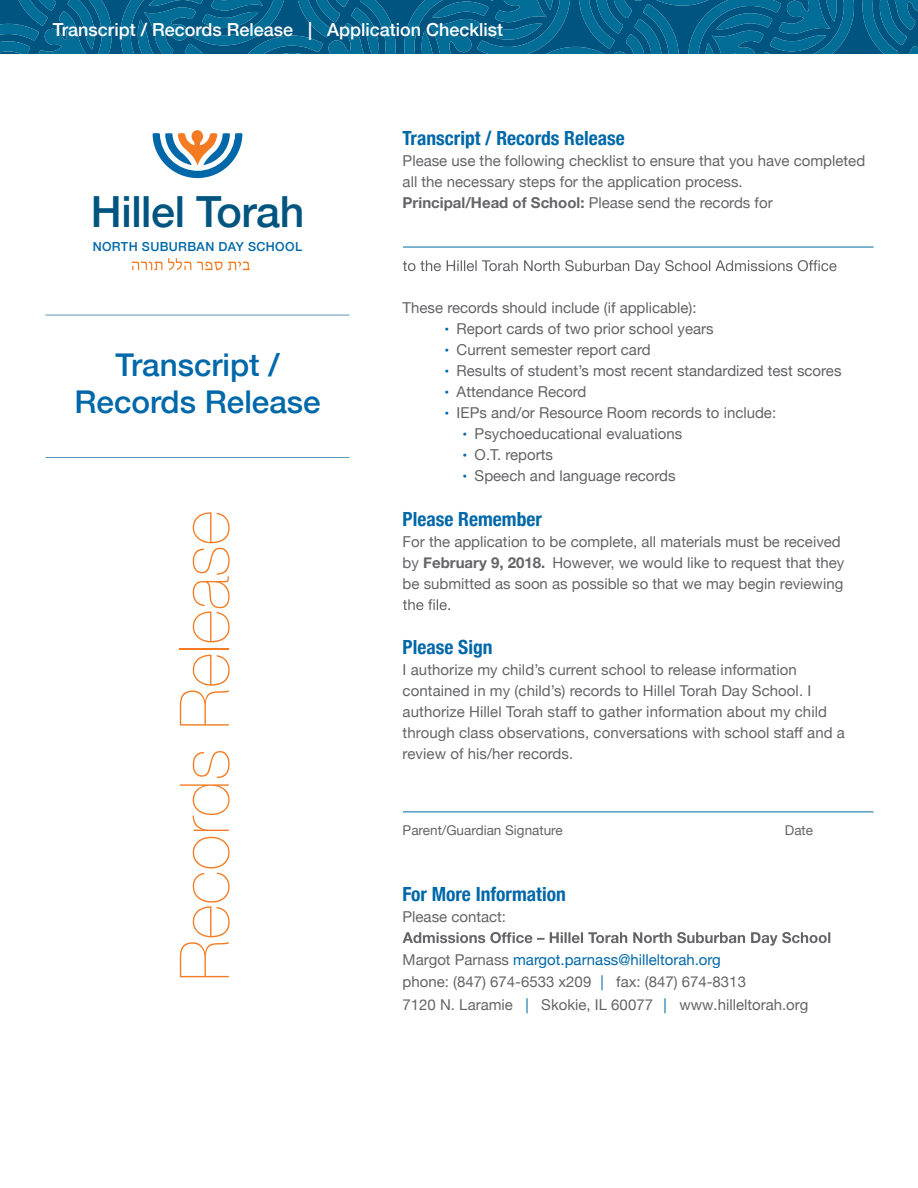
<style>
.page{position:relative;width:918px;height:1188px;background:#fff}
.page>*{position:absolute;margin:0;border:0;box-sizing:border-box;transform-origin:0 0}
.t1{font:200 68.7px "Helvetica Neue";color:#f47b21}
.t2{font:500 42.9px "Helvetica Neue";letter-spacing:-.01em;color:#005480}
.t3{font:500 31.35px/37.7px "Helvetica Neue";color:#0068a9;text-align:center}
.t4{font:700 condensed 19.5px "Helvetica Neue";color:#0068a9}
.t5{font:500 18px "Helvetica Neue";color:#fff}
.t6{font:15px/21px "Helvetica Neue";color:#656568}
.t7{font:15px "Helvetica Neue";color:#636366}
.t8{font:15px "Helvetica Neue";color:#0068a9}
.t9{font:13.5px "Helvetica Neue";color:#656568}
.t10{font:500 12.45px "Helvetica Neue";letter-spacing:.03em;color:#0068a9}
.s1{font-weight:700}
.s2{font-size:13.5px;color:#0068a9}
.s3{color:#656568}
.s4{color:#0068a9}
</style>
<div class="page">
<svg style="left:132px;top:258px;width:59px;height:12px"></svg>
<svg style="left:197px;top:261px;width:53px;height:9px"></svg>
<svg style="left:153px;top:130px;width:89px;height:48px"></svg>
<svg style="left:403px;top:260px;width:434px;height:14px"></svg>
<svg style="left:403px;top:599px;width:47px;height:11px"></svg>
<svg style="left:861px;top:0;width:57px;height:54px;background:#05638d"></svg>
<svg style="left:0;top:0;width:855px;height:54px;background:#05638d"></svg>
<hr style="left:45px;top:315px;width:305px;height:1px;background:#5d95b8">
<hr style="left:45px;top:457px;width:305px;height:1px;background:#5d95b8">
<hr style="left:403px;top:247px;width:471px;height:1px;background:#0068a9">
<hr style="left:403px;top:812px;width:471px;height:1px;background:#0068a9">
<svg style="left:403px;top:932px;width:427px;height:14px"></svg>
<p class="t5" style="left:53px;top:15px;width:452px">Transcript / Records Release | Application Checklist</p>
<h2 class="t2" style="left:91px;top:177px;width:215px">Hillel Torah</h2>
<p class="t10" style="left:93px;top:237px;width:211px">NORTH SUBURBAN DAY SCHOOL</p>
<h3 class="t3" style="left:75px;top:343px;width:248px">Transcript /<br>Records Release</h3>
<h1 class="t1" style="left:151px;top:981px;width:472px;rotate:-90deg">Records Release</h1>
<h3 class="t4" style="left:403px;top:122px;width:224px">Transcript / Records Release</h3>
<p class="t6" style="left:403px;top:151px;width:464px">Please use the following checklist to ensure that you have completed all the necessary steps for the application process.<br><span class="s1">Principal/Head of School:</span> Please send the records for</p>
<p class="t7" style="left:403px;top:297px;width:295px">These records should include (if applicable):</p>
<p class="t7" style="left:445px;top:318px;width:270px"><span class="s2">•</span> Report cards of two prior school years</p>
<p class="t7" style="left:445px;top:339px;width:207px"><span class="s2">•</span> Current semester report card</p>
<p class="t7" style="left:445px;top:360px;width:398px"><span class="s2">•</span> Results of student’s most recent standardized test scores</p>
<p class="t7" style="left:445px;top:381px;width:143px"><span class="s2">•</span> Attendance Record</p>
<p class="t7" style="left:445px;top:402px;width:333px"><span class="s2">•</span> IEPs and/or Resource Room records to include:</p>
<p class="t7" style="left:463px;top:423px;width:221px"><span class="s2">•</span> Psychoeducational evaluations</p>
<p class="t7" style="left:463px;top:444px;width:92px"><span class="s2">•</span> O.T. reports</p>
<p class="t7" style="left:463px;top:465px;width:214px"><span class="s2">•</span> Speech and language records</p>
<h3 class="t4" style="left:403px;top:503px;width:141px">Please Remember</h3>
<p class="t6" style="left:403px;top:532px;width:443px">For the application to be complete, all materials must be received by <span class="s1">February 9, 2018.</span> However, we would like to request that they be submitted as soon as possible so that we may begin reviewing</p>
<h3 class="t4" style="left:403px;top:630px;width:91px">Please Sign</h3>
<p class="t6" style="left:403px;top:660px;width:444px">I authorize my child’s current school to release information contained in my (child’s) records to Hillel Torah Day School. I authorize Hillel Torah staff to gather information about my child through class observations, conversations with school staff and a review of his/her records.</p>
<p class="t9" style="left:403px;top:820px;width:162px">Parent/Guardian Signature</p>
<p class="t9" style="left:785px;top:820px;width:30px">Date</p>
<h3 class="t4" style="left:403px;top:878px;width:165px">For More Information</h3>
<p class="t6" style="left:403px;top:907px;width:105px">Please contact:</p>
<p class="t8" style="left:403px;top:949px;width:320px"><span class="s3">Margot Parnass</span> margot.parnass@hilleltorah.org</p>
<p class="t6" style="left:403px;top:972px;width:345px">phone: (847) 674-6533 x209 <span class="s4">|</span> fax: (847) 674-8313</p>
<p class="t6" style="left:403px;top:995px;width:407px">7120 N. Laramie <span class="s4">|</span> Skokie, IL 60077 <span class="s4">|</span> www.hilleltorah.org</p>
</div>
